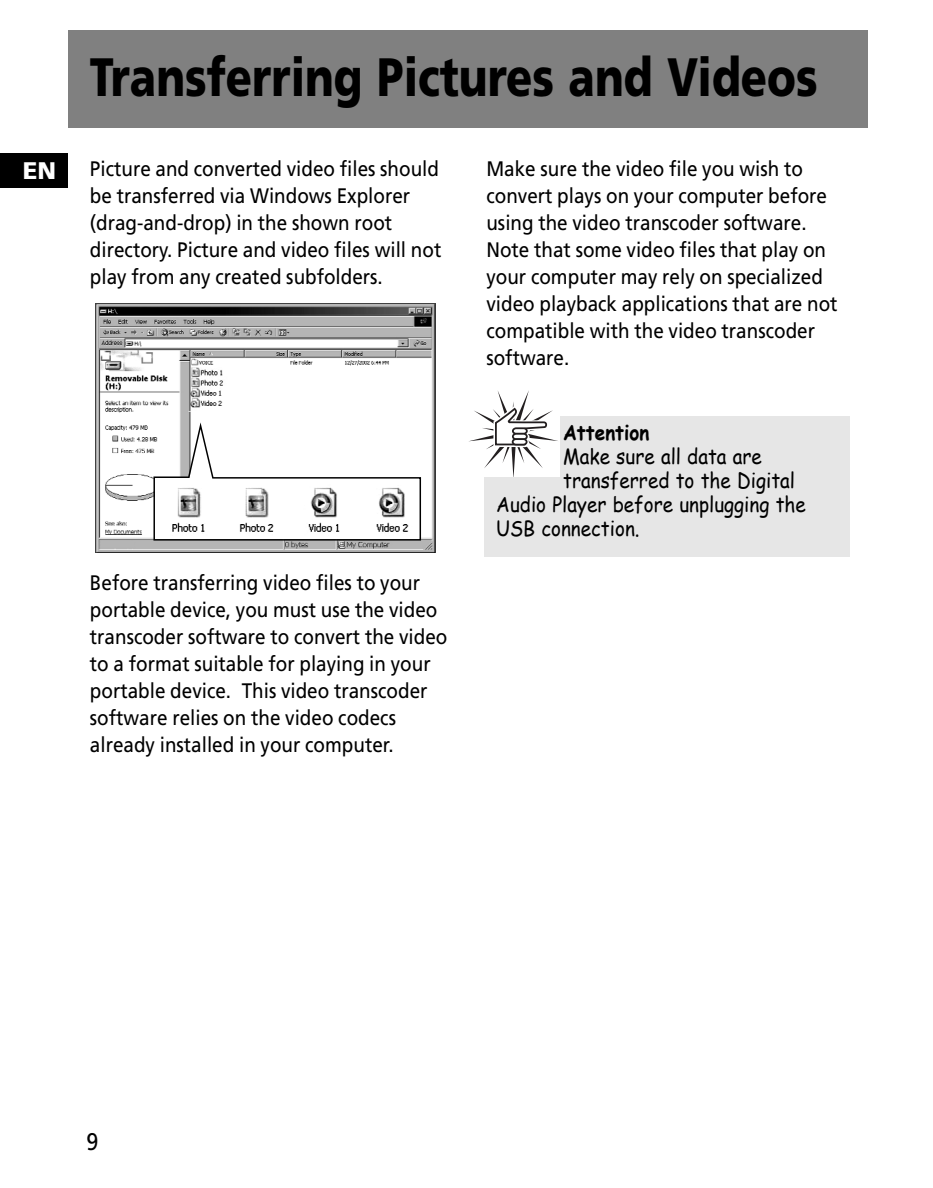
<style>
.page{position:relative;width:933px;height:1188px;background:#fff}
.page>*{position:absolute;margin:0;border:0;box-sizing:border-box;transform-origin:0 0}
.t1{font:900 54px "Frutiger";color:#000;scale:.8 1}
.t2{font:900 24px "Frutiger";color:#fff}
.t3{font:24px "Frutiger";color:#000;scale:.9 1}
.t4{font:21px/27px "Frutiger";color:#000;scale:.9 1}
.t5{font:21px "Comic Sans MS";color:#000;scale:.9 1}
.t6{font:700 21px "Comic Sans MS";color:#000;scale:.9 1}
</style>
<div class="page">
<div style="left:68px;top:30px;width:799px;height:98px;background:#808080"></div>
<div style="left:0;top:154px;width:68px;height:34px;background:#000"></div>
<img style="left:95px;top:304px;width:340px;height:248px">
<svg style="left:153px;top:422px;width:268px;height:119px"></svg>
<div style="left:157px;top:481px;width:261px;height:57px;background:#fff"></div>
<img style="left:172px;top:487px;width:237px;height:45px">
<div style="left:485px;top:416px;width:365px;height:140px;background:#e6e6e6"></div>
<div style="left:468px;top:387px;width:92px;height:90px;background:#fff"></div>
<svg style="left:469px;top:390px;width:89px;height:87px"></svg>
<svg style="left:512px;top:427px;width:16px;height:8px"></svg>
<svg style="left:512px;top:433px;width:16px;height:7px"></svg>
<svg style="left:512px;top:438px;width:16px;height:8px"></svg>
<p class="t2" style="left:23px;top:161px;width:35px">EN</p>
<h1 class="t1" style="left:90px;top:56px;width:911px">Transferring Pictures and Videos</h1>
<p class="t4" style="left:90px;top:157px;width:392px">Picture and converted video files should be transferred via Windows Explorer (drag-and-drop) in the shown root directory. Picture and video files will not play from any created subfolders.</p>
<p class="t4" style="left:90px;top:571px;width:399px">Before transferring video files to your portable device, you must use the video transcoder software to convert the video to a format suitable for playing in your portable device. This video transcoder software relies on the video codecs already installed in your computer.</p>
<p class="t4" style="left:486px;top:157px;width:392px">Make sure the video file you wish to convert plays on your computer before using the video transcoder software.<br>Note that some video files that play on your computer may rely on specialized video playback applications that are not compatible with the video transcoder software.</p>
<p class="t6" style="left:563px;top:417px;width:97px">Attention</p>
<p class="t5" style="left:563px;top:441px;width:222px">Make sure all data are</p>
<p class="t5" style="left:563px;top:465px;width:259px">transferred to the Digital</p>
<p class="t5" style="left:496px;top:489px;width:346px">Audio Player before unplugging the</p>
<p class="t5" style="left:496px;top:513px;width:161px">USB connection.</p>
<p class="t3" style="left:87px;top:1132px;width:15px">9</p>
</div>
